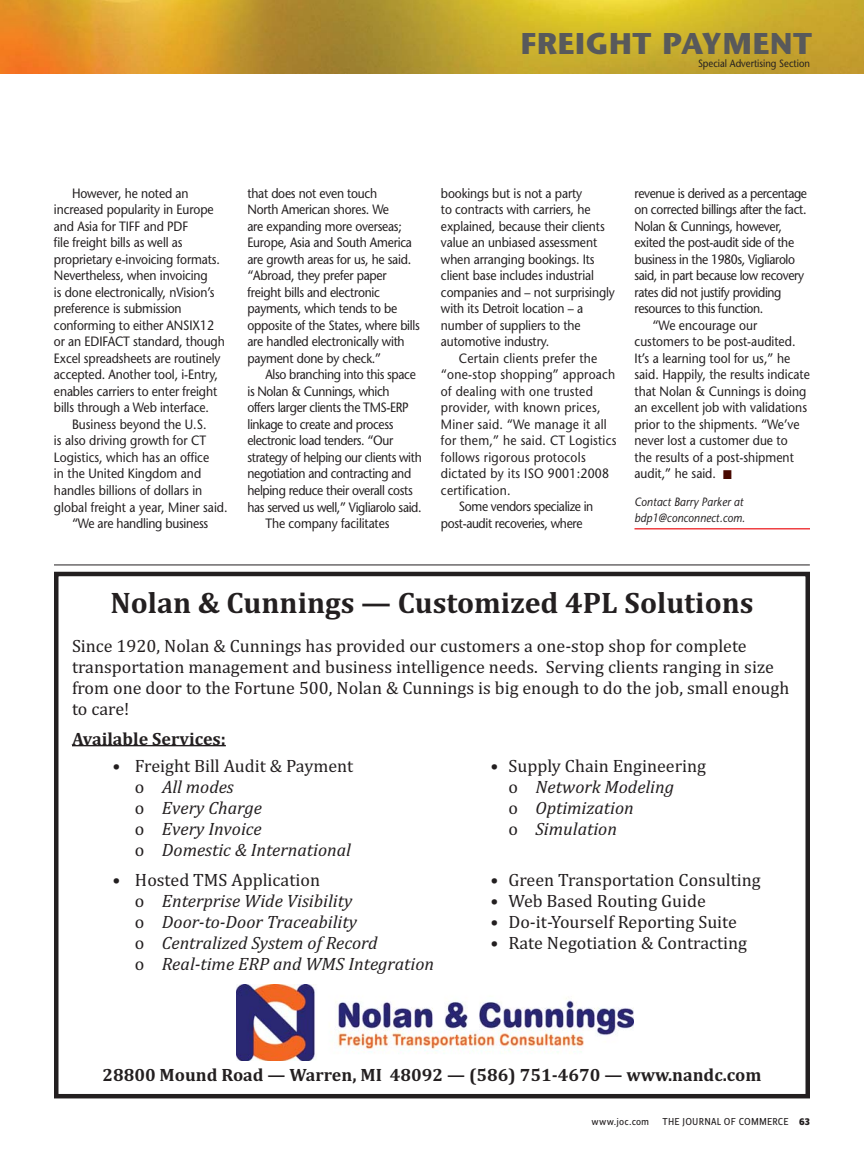
<style>
.page{position:relative;width:864px;height:1175px;background:#fff}
.page>*{position:absolute;margin:0;border:0;box-sizing:border-box;transform-origin:0 0}
.t1{font:700 30px "Cambria";color:#231f20}
.t2{font:700 30px "Stone Sans Std";letter-spacing:.025em;color:#58595b}
.t3{font:18px/21px "Cambria";color:#231f20}
.t4{font:italic 18px "Cambria";color:#231f20}
.t5{font:700 18px "Cambria";color:#231f20}
.t6{font:500 13.5px/16.5px "Stone Sans Std";letter-spacing:-.01em;color:#231f20;scale:.9 1}
.t7{font:500 13.5px "Stone Sans Std";letter-spacing:-.03em;color:#231f20;scale:.9 1}
.t8{font:500 13.5px "Stone Sans Std";letter-spacing:.02em;color:#231f20;scale:.9 1}
.t9{font:italic 500 12px/16.5px "Stone Sans Std";letter-spacing:.01em;color:#231f20;scale:.9 1}
.t10{font:10.5px "Zine Sans Dis";letter-spacing:.02em;color:#231f20}
.t11{font:500 10.5px "Stone Sans Std";color:#231f20;scale:.9 1}
.s1{color:#480800}
.s2{font-style:normal}
.s3{font-weight:800}
</style>
<div class="page">
<img style="left:0;top:0;width:864px;height:73px">
<hr style="left:634px;top:528px;width:176px;height:1px;background:#ef3e42">
<hr style="left:54px;top:564px;width:756px;height:1px;background:#231f20">
<hr style="left:72px;top:745px;width:154px;height:1px;background:#231f20">
<div style="left:54px;top:572px;width:756px;height:526px;border:4px solid #231f20"></div>
<img style="left:237px;top:984px;width:396px;height:77px">
<h1 class="t2" style="left:521px;top:26px;width:293px">FREIGHT PAYMENT</h1>
<p class="t11" style="left:698px;top:58px;width:126px">Special Advertising Section</p>
<p class="t6" style="left:54px;top:186px;width:191px;text-indent:18px">However, he noted an increased popularity in Europe and Asia for TIFF and PDF<br>file freight bills as well as proprietary e-invoicing formats.<br>Nevertheless, when invoicing<br>is done electronically, nVision’s preference is submission conforming to either ANSIX12 or an EDIFACT standard, though<br>Excel spreadsheets are routinely accepted. Another tool, i-Entry, enables carriers to enter freight bills through a Web interface.</p>
<p class="t6" style="left:72px;top:417px;width:151px">Business beyond the U.S.</p>
<p class="t6" style="left:54px;top:433px;width:171px">is also driving growth for CT</p>
<p class="t6" style="left:54px;top:450px;width:174px">Logistics, which has an office</p>
<p class="t6" style="left:54px;top:466px;width:165px">in the United Kingdom and</p>
<p class="t6" style="left:54px;top:483px;width:166px">handles billions of dollars in</p>
<p class="t6" style="left:54px;top:499px;width:194px">global freight a year, Miner said.</p>
<p class="t6" style="left:72px;top:516px;width:153px">“We are handling business</p>
<p class="t6" style="left:247px;top:186px;width:193px">that does not even touch<br>North American shores. We<br>are expanding more overseas;<br>Europe, Asia and South America are growth areas for us, he said. “Abroad, they prefer paper freight bills and electronic payments, which tends to be opposite of the States, where bills are handled electronically with payment done by check.”</p>
<p class="t7" style="left:265px;top:368px;width:169px">Also branching into this space</p>
<p class="t7" style="left:247px;top:385px;width:160px">is Nolan &amp; Cunnings, which</p>
<p class="t7" style="left:247px;top:401px;width:181px">offers larger clients the TMS-ERP</p>
<p class="t7" style="left:247px;top:418px;width:164px">linkage to create and process</p>
<p class="t7" style="left:247px;top:434px;width:164px">electronic load tenders. “Our</p>
<p class="t7" style="left:247px;top:451px;width:195px">strategy of helping our clients with</p>
<p class="t7" style="left:247px;top:467px;width:183px">negotiation and contracting and</p>
<p class="t7" style="left:247px;top:484px;width:185px">helping reduce their overall costs</p>
<p class="t7" style="left:247px;top:500px;width:195px">has served us well,” Vigliarolo said.</p>
<p class="t6" style="left:265px;top:516px;width:139px">The company facilitates</p>
<p class="t6" style="left:441px;top:186px;width:195px">bookings but is not a party<br>to contracts with carriers, he explained, because their clients value an unbiased assessment when arranging bookings. Its client base includes industrial companies and – not surprisingly with its Detroit location – a number of suppliers to the automotive industry.</p>
<p class="t8" style="left:459px;top:352px;width:155px">Certain clients prefer the</p>
<p class="t8" style="left:441px;top:368px;width:195px">“one-stop shopping” approach</p>
<p class="t8" style="left:441px;top:385px;width:170px">of dealing with one trusted</p>
<p class="t8" style="left:441px;top:401px;width:179px">provider, with known prices,</p>
<p class="t8" style="left:441px;top:418px;width:186px">Miner said. “We manage it all</p>
<p class="t8" style="left:441px;top:434px;width:197px">for them,” he said. CT Logistics</p>
<p class="t8" style="left:441px;top:451px;width:162px">follows rigorous protocols</p>
<p class="t8" style="left:441px;top:467px;width:188px">dictated by its ISO 9001:2008</p>
<p class="t8" style="left:441px;top:484px;width:79px">certification.</p>
<p class="t7" style="left:459px;top:500px;width:151px">Some vendors specialize in</p>
<p class="t7" style="left:441px;top:517px;width:159px">post-audit recoveries, where</p>
<p class="t7" style="left:634px;top:187px;width:193px">revenue is derived as a percentage</p>
<p class="t7" style="left:634px;top:203px;width:193px">on corrected billings after the fact.</p>
<p class="t7" style="left:634px;top:220px;width:165px">Nolan &amp; Cunnings, however,</p>
<p class="t7" style="left:634px;top:236px;width:179px">exited the post-audit side of the</p>
<p class="t7" style="left:634px;top:253px;width:180px">business in the 1980s, Vigliarolo</p>
<p class="t7" style="left:634px;top:269px;width:190px">said, in part because low recovery</p>
<p class="t7" style="left:634px;top:286px;width:165px">rates did not justify providing</p>
<p class="t7" style="left:634px;top:302px;width:145px">resources to this function.</p>
<p class="t6" style="left:653px;top:318px;width:118px">“We encourage our</p>
<p class="t6" style="left:634px;top:334px;width:180px">customers to be post-audited.</p>
<p class="t6" style="left:634px;top:351px;width:175px">It’s a learning tool for us,” he</p>
<p class="t6" style="left:634px;top:367px;width:197px">said. Happily, the results indicate</p>
<p class="t6" style="left:634px;top:384px;width:192px">that Nolan &amp; Cunnings is doing</p>
<p class="t6" style="left:634px;top:400px;width:193px">an excellent job with validations</p>
<p class="t6" style="left:634px;top:417px;width:185px">prior to the shipments. “We’ve</p>
<p class="t6" style="left:634px;top:433px;width:172px">never lost a customer due to</p>
<p class="t6" style="left:634px;top:450px;width:179px">the results of a post-shipment</p>
<p class="t6" style="left:634px;top:466px;width:110px">audit,” he said. <span class="s1">■</span></p>
<p class="t9" style="left:634px;top:494px;width:125px">Contact Barry Parker at bdp1@conconnect.com.</p>
<h1 class="t1" style="left:110px;top:591px;width:645px">Nolan &amp; Cunnings — Customized 4PL Solutions</h1>
<p class="t3" style="left:72px;top:637px;width:719px">Since 1920, Nolan &amp; Cunnings has provided our customers a one-stop shop for complete transportation management and business intelligence needs. Serving clients ranging in size from one door to the Fortune 500, Nolan &amp; Cunnings is big enough to do the job, small enough to care!</p>
<h2 class="t5" style="left:72px;top:732px;width:155px">Available Services:</h2>
<h2 class="t3" style="left:112px;top:757px;width:242px">• Freight Bill Audit &amp; Payment</h2>
<h2 class="t3" style="left:491px;top:757px;width:217px">• Supply Chain Engineering</h2>
<h2 class="t4" style="left:135px;top:780px;width:100px"><span class="s2">o</span> All modes</h2>
<h2 class="t4" style="left:508px;top:780px;width:167px"><span class="s2">o</span> Network Modeling</h2>
<h2 class="t4" style="left:135px;top:801px;width:128px"><span class="s2">o</span> Every Charge</h2>
<h2 class="t4" style="left:508px;top:801px;width:127px"><span class="s2">o</span> Optimization</h2>
<h2 class="t4" style="left:135px;top:822px;width:128px"><span class="s2">o</span> Every Invoice</h2>
<h2 class="t4" style="left:508px;top:822px;width:110px"><span class="s2">o</span> Simulation</h2>
<h2 class="t4" style="left:135px;top:843px;width:218px"><span class="s2">o</span> Domestic &amp; International</h2>
<h2 class="t3" style="left:112px;top:871px;width:209px">• Hosted TMS Application</h2>
<h2 class="t3" style="left:490px;top:871px;width:272px">• Green Transportation Consulting</h2>
<h2 class="t4" style="left:135px;top:894px;width:219px"><span class="s2">o</span> Enterprise Wide Visibility</h2>
<h2 class="t3" style="left:490px;top:892px;width:217px">• Web Based Routing Guide</h2>
<h2 class="t4" style="left:135px;top:915px;width:224px"><span class="s2">o</span> Door-to-Door Traceability</h2>
<h2 class="t3" style="left:490px;top:913px;width:248px">• Do-it-Yourself Reporting Suite</h2>
<h2 class="t4" style="left:135px;top:936px;width:244px"><span class="s2">o</span> Centralized System of Record</h2>
<h2 class="t3" style="left:490px;top:934px;width:258px">• Rate Negotiation &amp; Contracting</h2>
<h2 class="t4" style="left:135px;top:957px;width:301px"><span class="s2">o</span> Real-time ERP and WMS Integration</h2>
<h2 class="t5" style="left:102px;top:1068px;width:661px">28800 Mound Road — Warren, MI 48092 — (586) 751-4670 — www.nandc.com</h2>
<p class="t10" style="left:592px;top:1118px;width:59px">www.joc.com</p>
<p class="t10" style="left:663px;top:1118px;width:149px">THE JOURNAL OF COMMERCE <span class="s3">63</span></p>
</div>
